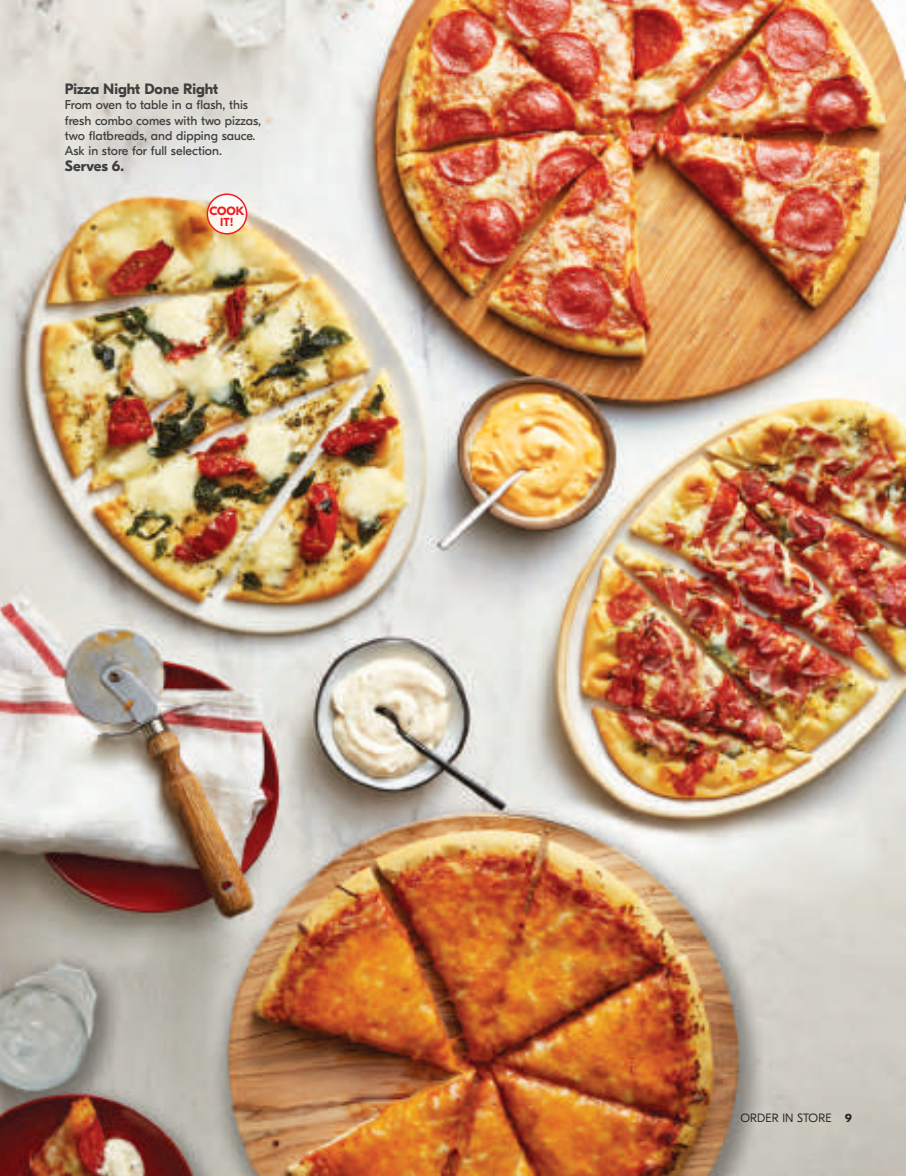
<style>
.page{position:relative;width:906px;height:1176px;background:#fff}
.page>*{position:absolute;margin:0;border:0;box-sizing:border-box;transform-origin:0 0}
.t1{font:700 15px "GT Eesti Pro Display";color:#3e3e3f}
.t2{font:12.75px/15px "GT Eesti Display";color:#3e3e3f}
.t3{font:300 12px "GT Eesti Pro Display";letter-spacing:.01em;color:#231f20}
.t4{font:700 12px "GT Eesti Pro Display";color:#ee1d23}
.t5{font:700 11.7px "GT Eesti Pro Display";color:#ee1d23}
.s1{font-weight:700}
</style>
<div class="page">
<img style="left:1px;top:0;width:904px;height:1175px">
<img style="left:0;top:0;width:1px;height:1175px">
<svg style="left:207px;top:194px;width:39px;height:40px"></svg>
<div style="left:206px;top:193px;width:41px;height:41px;border:2px solid #ee1d23;border-radius:50%"></div>
<p class="t1" style="left:65px;top:81px;width:155px">Pizza Night Done Right</p>
<p class="t2" style="left:65px;top:98px;width:198px">From oven to table in a flash, this fresh combo comes with two pizzas, two flatbreads, and dipping sauce.<br>Ask in store for full selection.</p>
<p class="t1" style="left:65px;top:157px;width:61px">Serves 6.</p>
<p class="t4" style="left:209px;top:204px;width:37px">COOK</p>
<p class="t5" style="left:220px;top:215px;width:15px">IT!</p>
<p class="t3" style="left:740px;top:1110px;width:113px">ORDER IN STORE <span class="s1">9</span></p>
</div>
